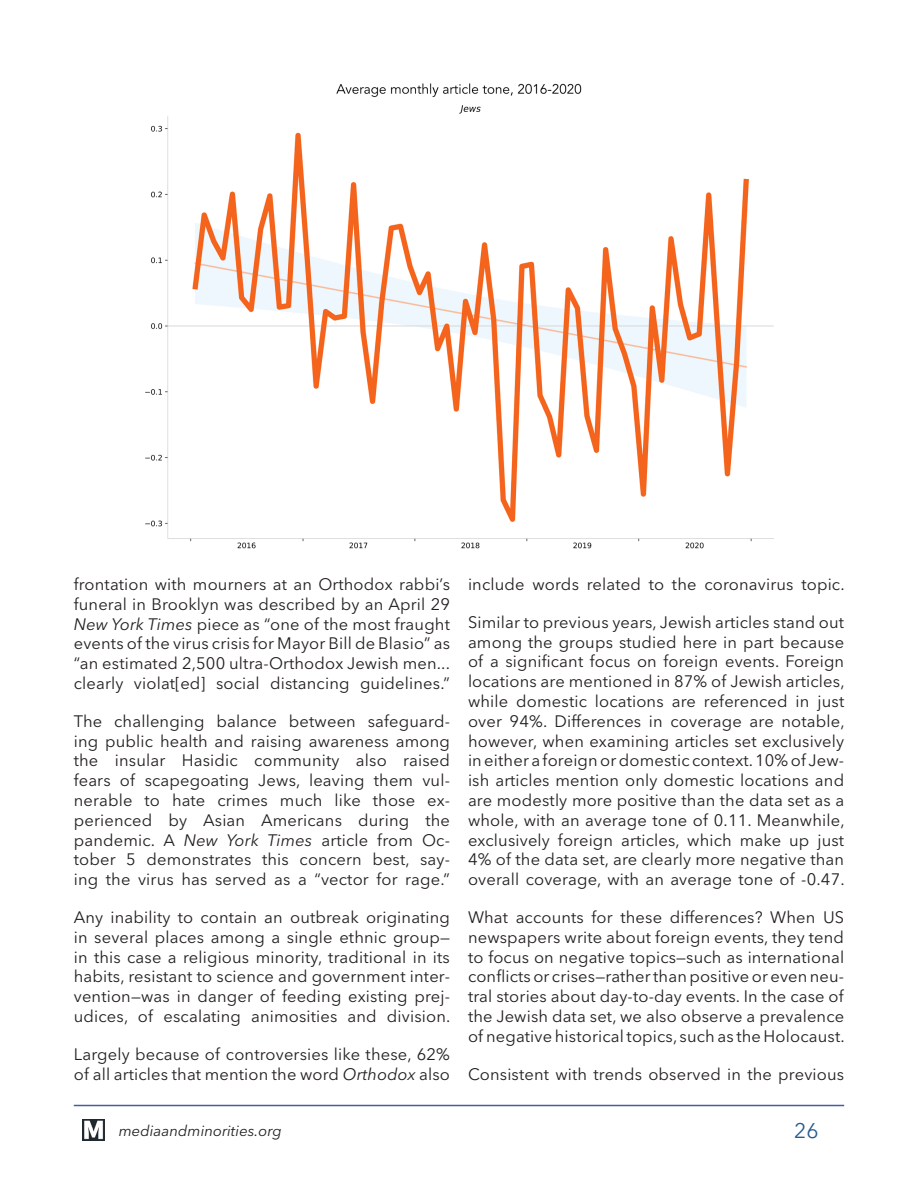
<style>
.page{position:relative;width:918px;height:1188px;background:#fff}
.page>*{position:absolute;margin:0;border:0;box-sizing:border-box;transform-origin:0 0}
.t1{font:21px "Avenir Next LT Pro";color:#265c8e}
.t2{font:16.5px/19.8px "Avenir Next LT Pro";letter-spacing:.01em;color:#231f20;text-align:justify}
.t3{font:italic 15px "Avenir Next LT Pro";color:#231f20}
.s1{font-style:italic}
</style>
<div class="page">
<hr style="left:74px;top:1105px;width:770px;height:1px;background:#253f8e">
<img style="left:83px;top:1119px;width:22px;height:22px">
<img style="left:145px;top:83px;width:629px;height:466px">
<p class="t2" style="left:74px;top:574px;width:378px">frontation with mourners at an Orthodox rabbi’s funeral in Brooklyn was described by an April 29<br><span class="s1">New York Times</span> piece as “one of the most fraught events of the virus crisis for Mayor Bill de Blasio” as “an estimated 2,500 ultra-Orthodox Jewish men... clearly violat[ed] social distancing guidelines.”</p>
<p class="t2" style="left:74px;top:711px;width:378px">The challenging balance between safeguard&shy;ing public health and raising awareness among the insular Hasidic community also raised fears of scapegoating Jews, leaving them vul&shy;nerable to hate crimes much like those ex&shy;perienced by Asian Americans during the pandemic. A <span class="s1">New York Times</span> article from Oc&shy;tober 5 demonstrates this concern best, say&shy;ing the virus has served as a “vector for rage.”</p>
<p class="t2" style="left:74px;top:907px;width:378px">Any inability to contain an outbreak originating in several places among a single ethnic group— in this case a religious minority, traditional in its habits, resistant to science and government inter&shy;vention—was in danger of feeding existing prej&shy;udices, of escalating animosities and division.</p>
<p class="t2" style="left:74px;top:1044px;width:378px">Largely because of controversies like these, 62% of all articles that mention the word <span class="s1">Orthodox</span> also</p>
<p class="t2" style="left:468px;top:574px;width:378px">include words related to the coronavirus topic.</p>
<p class="t2" style="left:468px;top:612px;width:378px">Similar to previous years, Jewish articles stand out among the groups studied here in part because of a significant focus on foreign events. Foreign locations are mentioned in 87% of Jewish articles, while domestic locations are referenced in just over 94%. Differences in coverage are notable, however, when examining articles set exclusively in either a foreign or domestic context. 10% of Jew&shy;ish articles mention only domestic locations and are modestly more positive than the data set as a whole, with an average tone of 0.11. Meanwhile, exclusively foreign articles, which make up just 4% of the data set, are clearly more negative than overall coverage, with an average tone of -0.47.</p>
<p class="t2" style="left:468px;top:907px;width:378px">What accounts for these differences? When US newspapers write about foreign events, they tend to focus on negative topics—such as international conflicts or crises—rather than positive or even neu&shy;tral stories about day-to-day events. In the case of the Jewish data set, we also observe a prevalence of negative historical topics, such as the Holocaust.</p>
<p class="t2" style="left:468px;top:1064px;width:378px">Consistent with trends observed in the previous</p>
<p class="t3" style="left:119px;top:1122px;width:164px">mediaandminorities.org</p>
<p class="t1" style="left:794px;top:1118px;width:26px">26</p>
</div>
